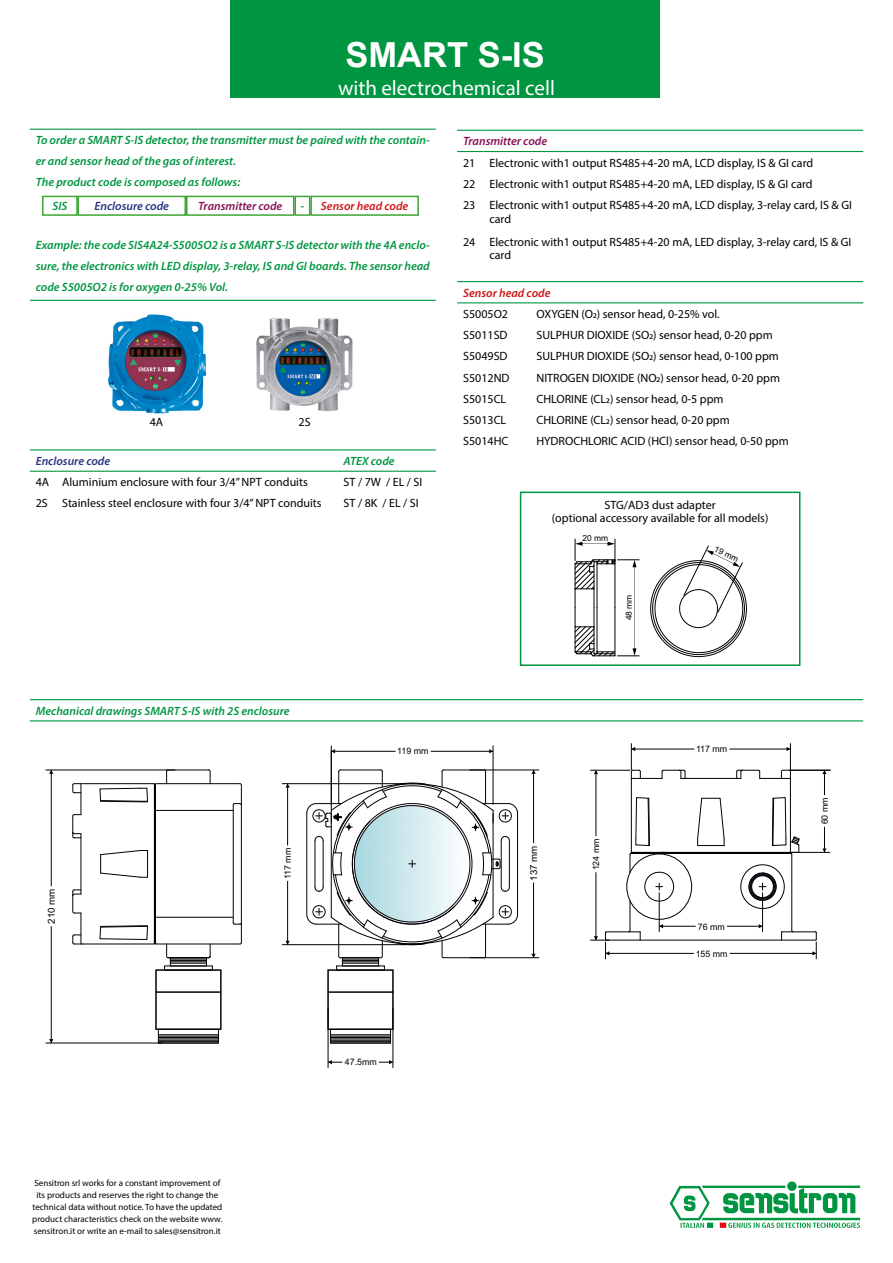
<style>
.page{position:relative;width:893px;height:1263px;background:#fff}
.page>*{position:absolute;margin:0;border:0;box-sizing:border-box;transform-origin:0 0}
.t1{font:700 34.5px "Arial";color:#fff}
.t2{font:21px "Myriad Pro";color:#fff}
.t3{font:12px/21.3px "Myriad Pro";color:#000}
.t4{font:italic 600 12px/21px "Myriad Pro";color:#009641}
.t5{font:italic 600 12px "Myriad Pro";color:#861154}
.t6{font:italic 600 12px "Myriad Pro";color:#cd1719}
.t7{font:italic 600 12px "Myriad Pro";color:#283583}
.t8{font:9.6px "Arial";color:#040007}
.t9{font:9px/12px "Myriad Pro";color:#000;text-align:center}
.t10{font:8.85px "Arial";color:#040007}
.t11{font:8.4px "Arial";color:#040007}
.s1{color:#009641}
</style>
<div class="page">
<div style="left:230px;top:0;width:430px;height:98px;background:#009641"></div>
<svg style="left:670px;top:1181px;width:190px;height:47px"></svg>
<hr style="left:30px;top:129px;width:406px;height:1px;background:#009641">
<hr style="left:30px;top:300px;width:406px;height:1px;background:#009641">
<svg style="left:30px;top:471px;width:26px;height:1px"></svg>
<hr style="left:56px;top:471px;width:282px;height:1px;background:#009641">
<hr style="left:338px;top:471px;width:98px;height:1px;background:#009641">
<svg style="left:30px;top:449px;width:26px;height:1px"></svg>
<hr style="left:56px;top:449px;width:282px;height:1px;background:#009641">
<hr style="left:338px;top:449px;width:98px;height:1px;background:#009641">
<div style="left:42px;top:196px;width:36px;height:20px;border:2px solid #3fa535"></div>
<div style="left:78px;top:196px;width:108px;height:20px;border:2px solid #3fa535"></div>
<div style="left:186px;top:196px;width:108px;height:20px;border:2px solid #3fa535"></div>
<div style="left:310px;top:196px;width:109px;height:20px;border:2px solid #3fa535"></div>
<div style="left:294px;top:196px;width:16px;height:20px;border:2px solid #3fa535"></div>
<img style="left:256px;top:318px;width:97px;height:93px">
<img style="left:108px;top:314px;width:99px;height:100px">
<svg style="left:457px;top:151px;width:26px;height:1px"></svg>
<hr style="left:483px;top:151px;width:380px;height:1px;background:#009641">
<svg style="left:457px;top:130px;width:26px;height:1px"></svg>
<hr style="left:483px;top:130px;width:380px;height:1px;background:#009641">
<hr style="left:457px;top:281px;width:73px;height:1px;background:#009641">
<hr style="left:530px;top:281px;width:333px;height:1px;background:#009641">
<hr style="left:457px;top:302px;width:73px;height:1px;background:#009641">
<hr style="left:530px;top:302px;width:333px;height:1px;background:#009641">
<hr style="left:30px;top:720px;width:833px;height:1px;background:#009641">
<hr style="left:30px;top:699px;width:833px;height:1px;background:#009641">
<svg style="left:45px;top:743px;width:786px;height:325px"></svg>
<hr style="left:46px;top:1043px;width:117px;height:1px;background:#040007">
<hr style="left:46px;top:770px;width:129px;height:1px;background:#040007">
<hr style="left:51px;top:926px;width:1px;height:117px;background:#040007">
<svg style="left:49px;top:1039px;width:4px;height:4px"></svg>
<hr style="left:51px;top:770px;width:1px;height:116px;background:#040007">
<svg style="left:49px;top:770px;width:4px;height:4px"></svg>
<svg style="left:574px;top:539px;width:65px;height:118px"></svg>
<svg style="left:650px;top:545px;width:97px;height:112px"></svg>
<div style="left:520px;top:492px;width:280px;height:174px;border:2px solid #009641"></div>
<h1 class="t1" style="left:346px;top:31px;width:201px">SMART S-IS</h1>
<h2 class="t2" style="left:338px;top:75px;width:218px">with electrochemical cell</h2>
<p class="t4" style="left:36px;top:129px;width:396px">To order a SMART S-IS detector, the transmitter must be paired with the contain&shy;er and sensor head of the gas of interest.<br>The product code is composed as follows:</p>
<p class="t4" style="left:52px;top:195px;width:16px">SIS</p>
<p class="t7" style="left:95px;top:199px;width:76px">Enclosure code</p>
<p class="t5" style="left:198px;top:199px;width:86px">Transmitter code</p>
<p class="t6" style="left:301px;top:199px;width:109px"><span class="s1">-</span> Sensor head code</p>
<p class="t4" style="left:36px;top:234px;width:396px;text-align:justify">Example: the code SIS4A24-S5005O2 is a SMART S-IS detector with the 4A enclo&shy;sure, the electronics with LED display, 3-relay, IS and GI boards. The sensor head code S5005O2 is for oxygen 0-25% Vol.</p>
<p class="t3" style="left:150px;top:411px;width:15px">4A</p>
<p class="t3" style="left:299px;top:411px;width:14px">2S</p>
<p class="t7" style="left:36px;top:453px;width:76px">Enclosure code</p>
<p class="t4" style="left:344px;top:450px;width:53px">ATEX code</p>
<p class="t3" style="left:36px;top:471px;width:274px">4A Aluminium enclosure with four 3/4” NPT conduits</p>
<p class="t3" style="left:344px;top:471px;width:80px">ST / 7W / EL / SI</p>
<p class="t3" style="left:36px;top:493px;width:287px">2S Stainless steel enclosure with four 3/4” NPT conduits</p>
<p class="t3" style="left:344px;top:493px;width:77px">ST / 8K / EL / SI</p>
<p class="t5" style="left:463px;top:134px;width:86px">Transmitter code</p>
<p class="t3" style="left:463px;top:152px;width:390px">21 Electronic with1 output RS485+4-20 mA, LCD display, IS &amp; GI card<br>22 Electronic with1 output RS485+4-20 mA, LED display, IS &amp; GI card<br>23 Electronic with1 output RS485+4-20 mA, LCD display, 3-relay card, IS &amp; GI</p>
<p class="t3" style="left:463px;top:207px;width:390px;line-height:23px;text-indent:26px">card<br>24 Electronic with1 output RS485+4-20 mA, LED display, 3-relay card, IS &amp; GI</p>
<p class="t3" style="left:489px;top:244px;width:23px">card</p>
<p class="t6" style="left:463px;top:285px;width:89px">Sensor head code</p>
<p class="t3" style="left:463px;top:303px;width:46px">S5005O2</p>
<p class="t3" style="left:536px;top:303px;width:185px">OXYGEN (O2) sensor head, 0-25% vol.</p>
<p class="t3" style="left:463px;top:324px;width:46px">S5011SD</p>
<p class="t3" style="left:536px;top:324px;width:238px">SULPHUR DIOXIDE (SO2) sensor head, 0-20 ppm</p>
<p class="t3" style="left:463px;top:346px;width:46px">S5049SD</p>
<p class="t3" style="left:536px;top:346px;width:244px">SULPHUR DIOXIDE (SO2) sensor head, 0-100 ppm</p>
<p class="t3" style="left:463px;top:367px;width:48px">S5012ND</p>
<p class="t3" style="left:536px;top:367px;width:245px">NITROGEN DIOXIDE (NO2) sensor head, 0-20 ppm</p>
<p class="t3" style="left:463px;top:388px;width:45px">S5015CL</p>
<p class="t3" style="left:536px;top:388px;width:189px">CHLORINE (CL2) sensor head, 0-5 ppm</p>
<p class="t3" style="left:463px;top:409px;width:45px">S5013CL</p>
<p class="t3" style="left:536px;top:409px;width:195px">CHLORINE (CL2) sensor head, 0-20 ppm</p>
<p class="t3" style="left:463px;top:431px;width:47px">S5014HC</p>
<p class="t3" style="left:536px;top:431px;width:254px">HYDROCHLORIC ACID (HCl) sensor head, 0-50 ppm</p>
<p class="t11" style="left:729px;top:420px;width:27px;rotate:52deg">13 mm</p>
<p class="t3" style="left:552px;top:498px;width:218px;line-height:13.5px;text-align:center">STG/AD3 dust adapter<br>(optional accessory available for all models)</p>
<p class="t11" style="left:582px;top:532px;width:27px">20 mm</p>
<p class="t11" style="left:623px;top:620px;width:27px;rotate:-90deg">48 mm</p>
<p class="t11" style="left:717px;top:543px;width:27px;rotate:26deg">19 mm</p>
<p class="t4" style="left:36px;top:700px;width:255px">Mechanical drawings SMART S-IS with 2S enclosure</p>
<p class="t8" style="left:45px;top:923px;width:37px;rotate:-90deg">210 mm</p>
<p class="t10" style="left:282px;top:879px;width:33px;rotate:-90deg">117 mm</p>
<p class="t10" style="left:397px;top:745px;width:33px">119 mm</p>
<p class="t8" style="left:527px;top:880px;width:37px;rotate:-90deg">137 mm</p>
<p class="t10" style="left:590px;top:870px;width:34px;rotate:-90deg">124 mm</p>
<p class="t10" style="left:696px;top:743px;width:33px">117 mm</p>
<p class="t10" style="left:698px;top:920px;width:28px">76 mm</p>
<p class="t10" style="left:696px;top:947px;width:33px">155 mm</p>
<p class="t10" style="left:818px;top:824px;width:29px;rotate:-90deg">60 mm</p>
<p class="t10" style="left:345px;top:1056px;width:33px">47.5mm</p>
<p class="t9" style="left:32px;top:1176px;width:192px">Sensitron srl works for a constant improvement of its products and reserves the right to change the technical data without notice. To have the updated product characteristics check on the website www. sensitron.it or write an e-mail to sales@sensitron.it</p>
</div>
